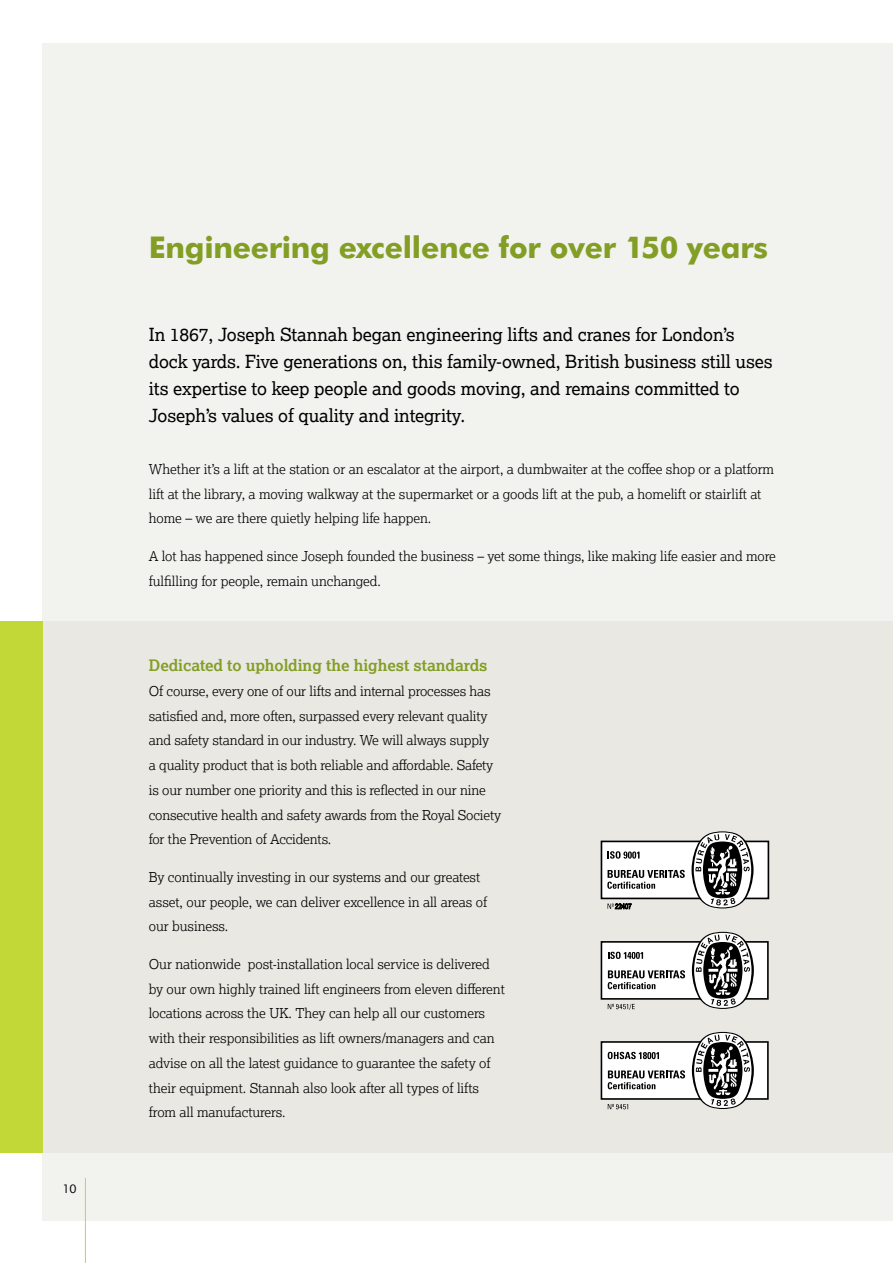
<style>
.page{position:relative;width:893px;height:1263px;background:#fff}
.page>*{position:absolute;margin:0;border:0;box-sizing:border-box;transform-origin:0 0}
.t1{font:700 30px "Futura BT";letter-spacing:-.01em;color:#839e25}
.t2{font:18px/27px "Lexia";letter-spacing:-.005em;color:#000}
.t3{font:700 15.75px "Lexia";letter-spacing:-.005em;color:#839e25}
.t4{font:300 13.5px/24.8px "Lexia";letter-spacing:-.005em;color:#000}
.t5{font:12px "Futura BT";color:#000}
</style>
<div class="page">
<div style="left:43px;top:43px;width:850px;height:1177px;background:#f2f2ef"></div>
<div style="left:43px;top:621px;width:850px;height:531px;background:#e9e8e3"></div>
<hr style="left:85px;top:1178px;width:1px;height:85px;background:#c1d837">
<div style="left:0;top:621px;width:43px;height:531px;background:#c1d837"></div>
<div style="left:601px;top:841px;width:167px;height:57px;background:#fff"></div>
<div style="left:601px;top:840px;width:168px;height:59px;border:2px solid #000"></div>
<svg style="left:607px;top:851px;width:32px;height:8px"></svg>
<svg style="left:607px;top:870px;width:78px;height:19px"></svg>
<svg style="left:691px;top:831px;width:63px;height:77px"></svg>
<svg style="left:607px;top:903px;width:24px;height:6px"></svg>
<div style="left:601px;top:942px;width:167px;height:57px;background:#fff"></div>
<div style="left:601px;top:941px;width:168px;height:59px;border:2px solid #000"></div>
<svg style="left:608px;top:970px;width:77px;height:19px"></svg>
<svg style="left:692px;top:932px;width:62px;height:77px"></svg>
<svg style="left:608px;top:952px;width:35px;height:7px"></svg>
<svg style="left:608px;top:1004px;width:27px;height:6px"></svg>
<div style="left:601px;top:1042px;width:167px;height:57px;background:#fff"></div>
<div style="left:601px;top:1041px;width:168px;height:59px;border:2px solid #000"></div>
<svg style="left:608px;top:1070px;width:77px;height:19px"></svg>
<svg style="left:608px;top:1104px;width:20px;height:5px"></svg>
<svg style="left:692px;top:1032px;width:62px;height:77px"></svg>
<svg style="left:608px;top:1052px;width:51px;height:7px"></svg>
<p class="t5" style="left:62px;top:1182px;width:16px">10</p>
<h1 class="t1" style="left:149px;top:229px;width:621px">Engineering excellence for over 150 years</h1>
<p class="t2" style="left:149px;top:321px;width:625px">In 1867, Joseph Stannah began engineering lifts and cranes for London’s dock yards. Five generations on, this family-owned, British business still uses its expertise to keep people and goods moving, and remains committed to Joseph’s values of quality and integrity.</p>
<p class="t4" style="left:149px;top:456px;width:627px">Whether it’s a lift at the station or an escalator at the airport, a dumbwaiter at the coffee shop or a platform lift at the library, a moving walkway at the supermarket or a goods lift at the pub, a homelift or stairlift at home – we are there quietly helping life happen.</p>
<p class="t4" style="left:149px;top:543px;width:629px">A lot has happened since Joseph founded the business – yet some things, like making life easier and more fulfilling for people, remain unchanged.</p>
<p class="t3" style="left:149px;top:655px;width:340px">Dedicated to upholding the highest standards</p>
<p class="t4" style="left:149px;top:678px;width:354px">Of course, every one of our lifts and internal processes has satisfied and, more often, surpassed every relevant quality and safety standard in our industry. We will always supply<br>a quality product that is both reliable and affordable. Safety is our number one priority and this is reflected in our nine consecutive health and safety awards from the Royal Society for the Prevention of Accidents.</p>
<p class="t4" style="left:149px;top:864px;width:340px">By continually investing in our systems and our greatest asset, our people, we can deliver excellence in all areas of our business.</p>
<p class="t4" style="left:149px;top:951px;width:358px">Our nationwide post-installation local service is delivered by our own highly trained lift engineers from eleven different locations across the UK. They can help all our customers with their responsibilities as lift owners/managers and can advise on all the latest guidance to guarantee the safety of their equipment. Stannah also look after all types of lifts from all manufacturers.</p>
</div>
